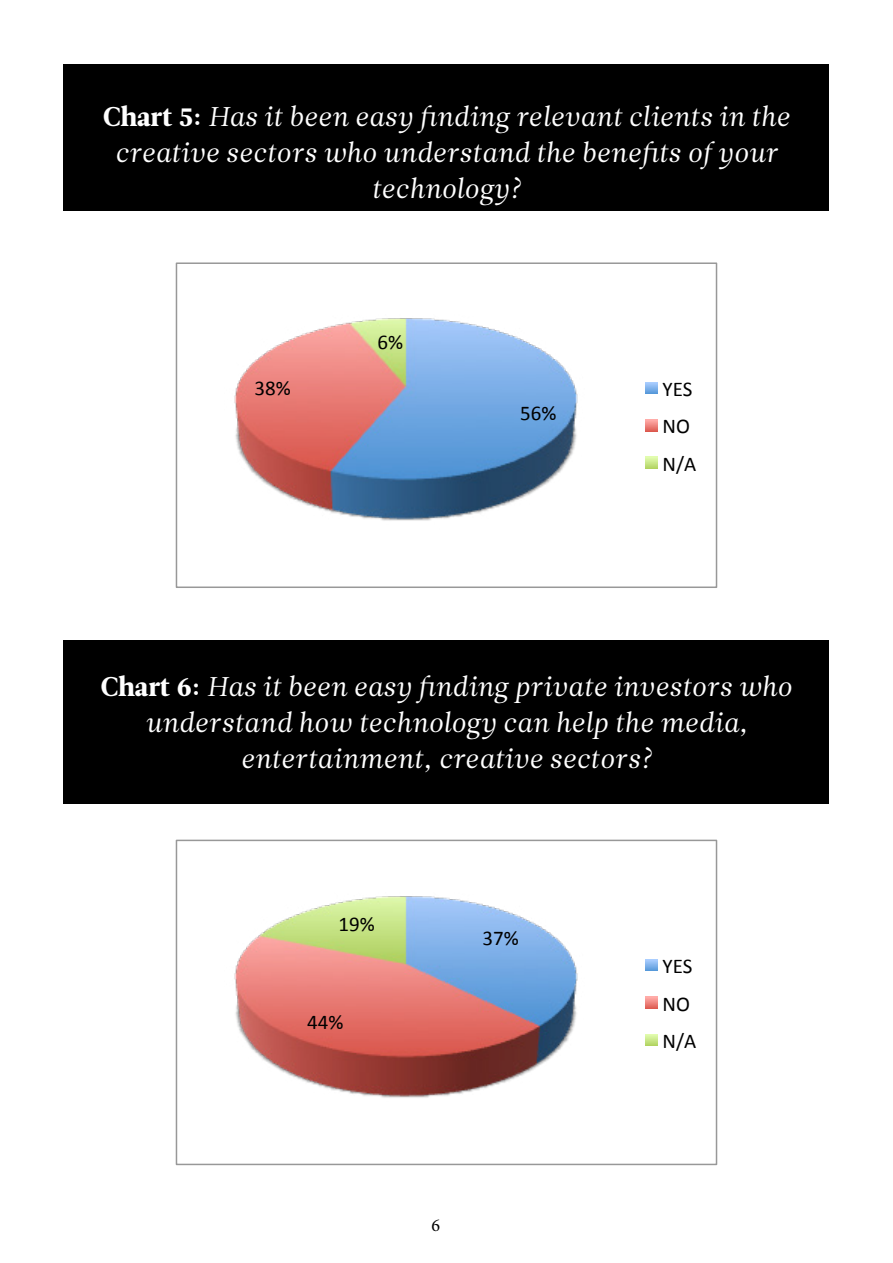
<style>
.page{position:relative;width:893px;height:1263px;background:#fff}
.page>*{position:absolute;margin:0;border:0;box-sizing:border-box;transform-origin:0 0}
.t1{font:27px/36px "Leitura News Italic 1";color:#fff;text-align:center}
.t2{font:21px/37.3px "Calibri";color:#000}
.t3{font:18px "Minion Pro";color:#000}
.s1{font-family:"Leitura News Roman 4"}
</style>
<div class="page">
<div style="left:64px;top:64px;width:765px;height:146px;background:#000"></div>
<div style="left:64px;top:640px;width:765px;height:164px;background:#000"></div>
<img style="left:234px;top:896px;width:344px;height:202px">
<svg style="left:646px;top:959px;width:11px;height:12px"></svg>
<svg style="left:646px;top:997px;width:11px;height:11px"></svg>
<svg style="left:646px;top:1034px;width:11px;height:11px"></svg>
<div style="left:176px;top:840px;width:541px;height:325px;border:2px solid #989898"></div>
<img style="left:234px;top:318px;width:344px;height:203px">
<svg style="left:646px;top:382px;width:11px;height:12px"></svg>
<svg style="left:646px;top:419px;width:11px;height:12px"></svg>
<svg style="left:646px;top:457px;width:11px;height:11px"></svg>
<div style="left:176px;top:262px;width:541px;height:326px;border:2px solid #989898"></div>
<p class="t1" style="left:103px;top:99px;width:688px"><span class="s1">Chart 5:</span> Has it been easy finding relevant clients in the creative sectors who understand the benefits of your technology?</p>
<p class="t2" style="left:254px;top:369px;width:38px">38%</p>
<p class="t2" style="left:377px;top:324px;width:27px">6%</p>
<p class="t2" style="left:520px;top:394px;width:38px">56%</p>
<p class="t2" style="left:662px;top:370px;width:35px">YES<br>NO<br>N/A</p>
<p class="t1" style="left:101px;top:669px;width:693px"><span class="s1">Chart 6:</span> Has it been easy finding private investors who understand how technology can help the media, entertainment, creative sectors?</p>
<p class="t2" style="left:338px;top:905px;width:38px">19%</p>
<p class="t2" style="left:307px;top:1003px;width:38px">44%</p>
<p class="t2" style="left:482px;top:919px;width:38px">37%</p>
<p class="t3" style="left:432px;top:1213px;width:10px">6</p>
<p class="t2" style="left:662px;top:948px;width:35px">YES<br>NO<br>N/A</p>
</div>
